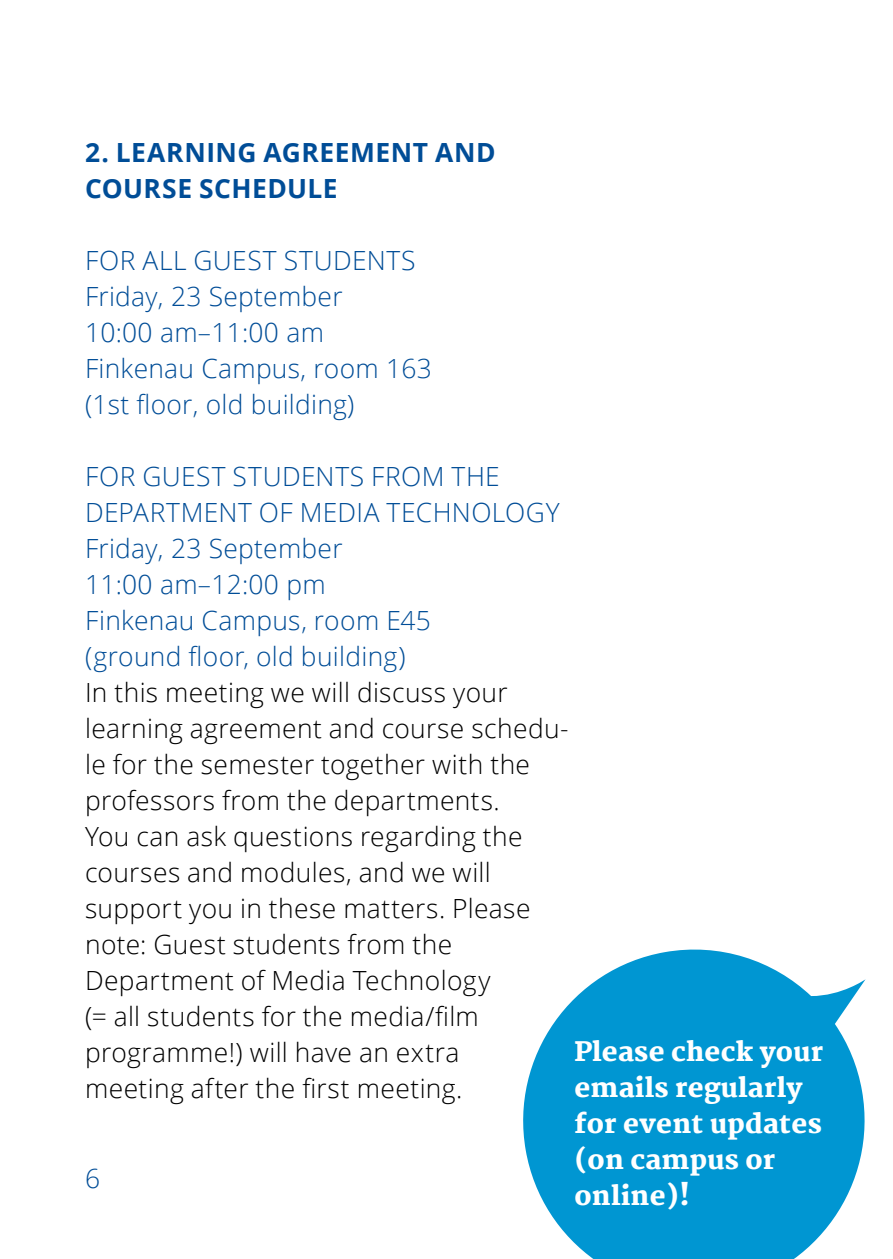
<style>
.page{position:relative;width:893px;height:1259px;background:#fff}
.page>*{position:absolute;margin:0;border:0;box-sizing:border-box;transform-origin:0 0}
.Fließtext{font:300 26.4px/36px "Open Sans";letter-spacing:.015em;color:#000}
.Fließtext-2{font:300 26.4px/36px "Open Sans";letter-spacing:.01em;color:#004d97}
.t1{font:800 26.4px/36px "Martel";letter-spacing:.01em;color:#fff}
.Fließtext-3{font:700 26.4px/36px "Open Sans";letter-spacing:.015em;color:#004d97}
.s1{color:#004d97}
</style>
<div class="page">
<svg style="left:523px;top:949px;width:343px;height:310px;fill:#0096d2"></svg>
<p class="Fließtext-3" style="left:85px;top:134px;width:412px">2. LEARNING AGREEMENT AND<br>COURSE SCHEDULE</p>
<p class="Fließtext-2" style="left:85px;top:242px;width:332px">FOR ALL GUEST STUDENTS<br>Friday, 23 September</p>
<p class="Fließtext-2" style="left:85px;top:314px;width:240px">10:00 am–11:00 am</p>
<p class="Fließtext-2" style="left:85px;top:350px;width:348px">Finkenau Campus, room 163 (1st floor, old building)</p>
<p class="Fließtext-2" style="left:85px;top:458px;width:476px">FOR GUEST STUDENTS FROM THE<br>DEPARTMENT OF MEDIA TECHNOLOGY<br>Friday, 23 September</p>
<p class="Fließtext" style="left:85px;top:566px;width:485px"><span class="s1">11:00 am–12:00 pm<br>Finkenau Campus, room E45<br>(ground floor, old building)<br></span>In this meeting we will discuss your learning agreement and course schedu&shy;le for the semester together with the professors from the departments.<br>You can ask questions regarding the courses and modules, and we will support you in these matters. Please note: Guest students from the<br>Department of Media Technology<br>(= all students for the media/film programme!) will have an extra<br>meeting after the first meeting.</p>
<p class="t1" style="left:574px;top:1034px;width:250px">Please check your emails regularly for event updates (on campus or online)!</p>
<p class="Fließtext-2" style="left:85px;top:1160px;width:17px">6</p>
</div>
